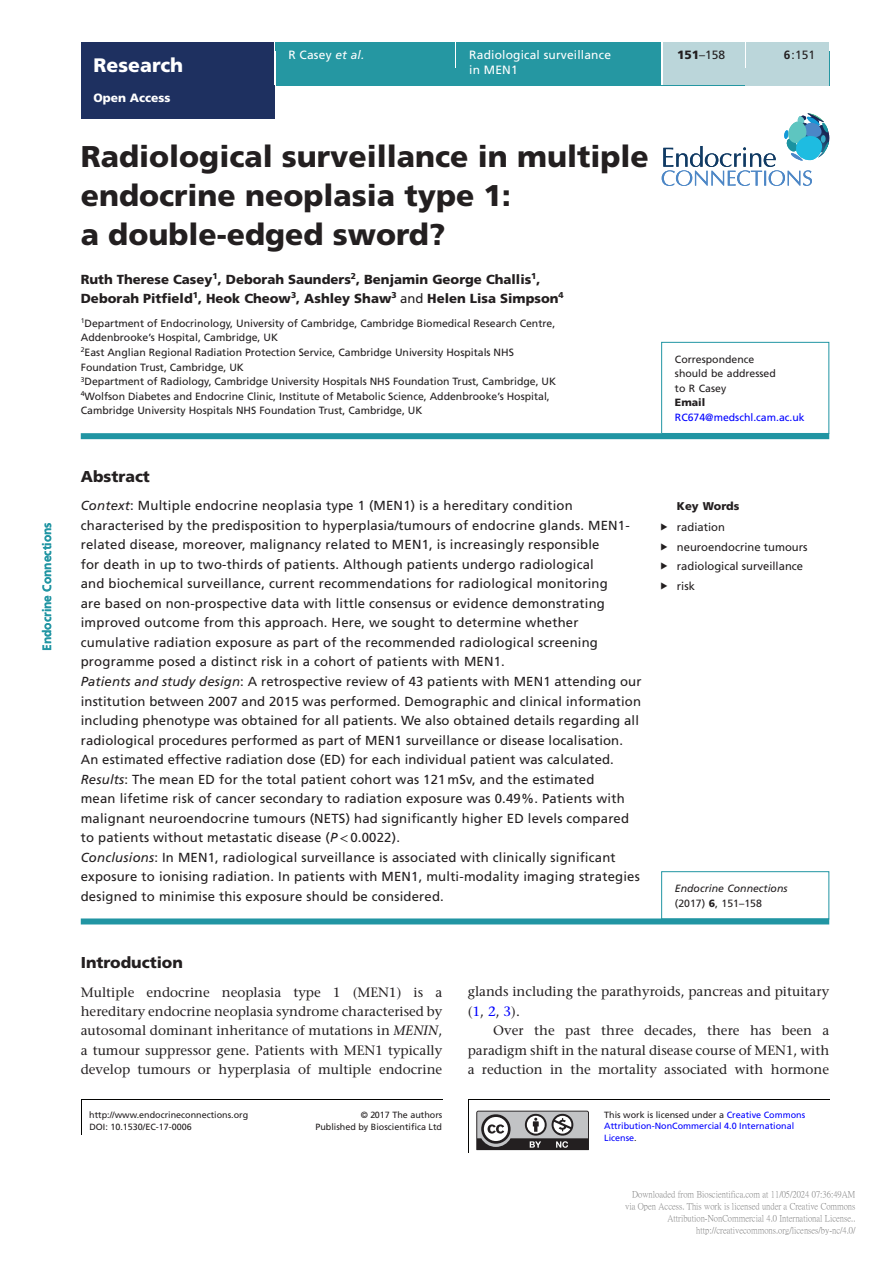
<style>
.page{position:relative;width:893px;height:1263px;background:#fff}
.page>*{position:absolute;margin:0;border:0;box-sizing:border-box;transform-origin:0 0}
.t1{font:900 30px/39px "Frutiger LT Std";color:#231f20}
.t2{font:900 19.5px "Frutiger LT Std";color:#fff}
.t3{font:900 15.75px "Frutiger LT Std";color:#231f20}
.t4{font:500 13.5px/19.5px "Stone Serif Std";color:#231f20;text-align:justify}
.t5{font:13.2px/19.5px "Frutiger LT Std";letter-spacing:.015em;color:#231f20}
.t6{font:900 13.2px/19.5px "Frutiger LT Std";color:#231f20}
.t7{font:12px "Frutiger LT Std";letter-spacing:.015em;color:#fff}
.t8{font:12px "Frutiger LT Std";letter-spacing:-.005em;color:#fff}
.t9{font:12px "Frutiger LT Std";color:#231f20}
.t10{font:700 12px "Frutiger LT Std";color:#2195a3}
.t11{font:900 12px "Frutiger LT Std";color:#fff}
.t12{font:11.25px/19.5px "Frutiger LT Std";color:#231f20}
.t13{font:900 11.25px "Frutiger LT Std";color:#231f20}
.t14{font:10.5px/14.7px "Frutiger LT Std";color:#231f20}
.t15{font:italic 10.5px/14.7px "Frutiger LT Std";color:#231f20}
.t16{font:10.5px "Frutiger LT Std";color:#00f}
.t17{font:900 10.5px "Frutiger LT Std";color:#231f20}
.t18{font:9px/12px "P Ming Li U";color:rgb(0 0 0/.5);text-align:right}
.t19{font:9px/11.9px "Frutiger LT Std";color:#231f20;text-align:right}
.t20{font:9px/11.2px "Frutiger LT Std";color:#00f}
.s1{font-style:italic}
.s2{font-weight:700}
.s3{font-weight:900}
.s4{font-weight:400}
.s5{font-family:"STIX General"}
.s6{font-style:normal}
.s7{font-weight:900;font-style:normal}
.s8{color:#00f}
.s9{color:#231f20}
</style>
<div class="page">
<svg style="left:476px;top:1111px;width:113px;height:39px;background:#8a898a"></svg>
<hr style="left:81px;top:1099px;width:1px;height:36px;background:#040503">
<hr style="left:468px;top:1099px;width:1px;height:54px;background:#040503">
<hr style="left:81px;top:1099px;width:361px;height:1px;background:#040503">
<hr style="left:468px;top:1099px;width:361px;height:1px;background:#040503">
<div style="left:81px;top:433px;width:748px;height:6px;background:#2195a3"></div>
<div style="left:81px;top:918px;width:748px;height:6px;background:#2195a3"></div>
<div style="left:661px;top:342px;width:168px;height:92px;border:1px solid #2195a3"></div>
<div style="left:661px;top:871px;width:168px;height:48px;border:1px solid #2195a3"></div>
<div style="left:81px;top:43px;width:193px;height:76px;background:#1e3060"></div>
<div style="left:276px;top:51px;width:553px;height:34px;background:#2597a2"></div>
<div style="left:276px;top:43px;width:179px;height:8px;background:#2597a2"></div>
<svg style="left:455px;top:51px;width:1px;height:17px"></svg>
<div style="left:456px;top:43px;width:205px;height:42px;background:#2597a2"></div>
<hr style="left:661px;top:43px;width:2px;height:42px;background:#fff">
<div style="left:663px;top:43px;width:82px;height:42px;background:#bbd6da"></div>
<div style="left:745px;top:68px;width:84px;height:17px;background:#bbd6da"></div>
<hr style="left:745px;top:43px;width:2px;height:25px;background:#fff">
<div style="left:747px;top:43px;width:82px;height:25px;background:#bbd6da"></div>
<svg style="left:662px;top:113px;width:167px;height:73px"></svg>
<p class="t10" style="left:40px;top:651px;width:130px;rotate:-90deg">Endocrine Connections</p>
<h2 class="t2" style="left:94px;top:54px;width:91px">Research</h2>
<p class="t11" style="left:94px;top:91px;width:79px">Open Access</p>
<p class="t7" style="left:289px;top:48px;width:77px">R Casey <span class="s1">et al.</span></p>
<p class="t8" style="left:504px;top:48px;width:145px">ogical surveillance in MEN1</p>
<p class="t9" style="left:708px;top:48px;width:18px"><span class="s2">6</span>:3</p>
<p class="t9" style="left:762px;top:48px;width:50px"><span class="s3">151</span>–158</p>
<p class="t7" style="left:469px;top:48px;width:143px">Radiological surveillance</p>
<p class="t9" style="left:677px;top:48px;width:50px"><span class="s3">151</span>–158</p>
<p class="t7" style="left:469px;top:63px;width:50px">in MEN1</p>
<p class="t9" style="left:784px;top:48px;width:33px"><span class="s2">6</span>:151</p>
<h1 class="t1" style="left:81px;top:136px;width:569px">Radiological surveillance in multiple endocrine neoplasia type 1:<br>a double-edged sword?</h1>
<p class="t6" style="left:81px;top:269px;width:485px">Ruth Therese Casey<sup>1</sup>, Deborah Saunders<sup>2</sup>, Benjamin George Challis<sup>1</sup>,<br>Deborah Pitfield<sup>1</sup>, Heok Cheow<sup>3</sup>, Ashley Shaw<sup>3</sup> <span class="s4">and</span> Helen Lisa Simpson<sup>4</sup></p>
<p class="t14" style="left:81px;top:316px;width:477px"><sup>1</sup>Department of Endocrinology, University of Cambridge, Cambridge Biomedical Research Centre, Addenbrooke’s Hospital, Cambridge, UK<br><sup>2</sup>East Anglian Regional Radiation Protection Service, Cambridge University Hospitals NHS Foundation Trust, Cambridge, UK<br><sup>3</sup>Department of Radiology, Cambridge University Hospitals NHS Foundation Trust, Cambridge, UK <sup>4</sup>Wolfson Diabetes and Endocrine Clinic, Institute of Metabolic Science, Addenbrooke’s Hospital, Cambridge University Hospitals NHS Foundation Trust, Cambridge, UK</p>
<p class="t3" style="left:81px;top:467px;width:71px">Abstract</p>
<p class="t5" style="left:81px;top:496px;width:562px"><span class="s1">Context</span>: Multiple endocrine neoplasia type 1 (MEN1) is a hereditary condition characterised by the predisposition to hyperplasia/tumours of endocrine glands. MEN1- related disease, moreover, malignancy related to MEN1, is increasingly responsible<br>for death in up to two-thirds of patients. Although patients undergo radiological<br>and biochemical surveillance, current recommendations for radiological monitoring<br>are based on non-prospective data with little consensus or evidence demonstrating improved outcome from this approach. Here, we sought to determine whether cumulative radiation exposure as part of the recommended radiological screening programme posed a distinct risk in a cohort of patients with MEN1.<br><span class="s1">Patients and study design</span>: A retrospective review of 43 patients with MEN1 attending our institution between 2007 and 2015 was performed. Demographic and clinical information including phenotype was obtained for all patients. We also obtained details regarding all radiological procedures performed as part of MEN1 surveillance or disease localisation.<br>An estimated effective radiation dose (ED) for each individual patient was calculated.<br><span class="s1">Results</span>: The mean ED for the total patient cohort was 121 mSv, and the estimated<br>mean lifetime risk of cancer secondary to radiation exposure was 0.49%. Patients with malignant neuroendocrine tumours (NETS) had significantly higher ED levels compared to patients without metastatic disease (<span class="s1">P</span><span class="s5">&lt;</span>0.0022).<br><span class="s1">Conclusions</span>: In MEN1, radiological surveillance is associated with clinically significant exposure to ionising radiation. In patients with MEN1, multi-modality imaging strategies designed to minimise this exposure should be considered.</p>
<p class="t14" style="left:675px;top:352px;width:102px">Correspondence should be addressed to R Casey</p>
<p class="t17" style="left:675px;top:396px;width:32px">Email</p>
<p class="t16" style="left:675px;top:411px;width:131px">RC674@medschl.cam.ac.uk</p>
<p class="t13" style="left:677px;top:500px;width:64px">Key Words</p>
<p class="t12" style="left:677px;top:518px;width:132px">radiation neuroendocrine tumours radiological surveillance risk</p>
<p class="t15" style="left:675px;top:881px;width:114px">Endocrine Connections <span class="s6">(2017)</span> <span class="s7">6</span><span class="s6">, 151–158</span></p>
<p class="t3" style="left:81px;top:953px;width:104px">Introduction</p>
<p class="t4" style="left:81px;top:982px;width:363px">Multiple endocrine neoplasia type 1 (MEN1) is a hereditary endocrine neoplasia syndrome characterised by autosomal dominant inheritance of mutations in <span class="s1">MENIN</span>, a tumour suppressor gene. Patients with MEN1 typically develop tumours or hyperplasia of multiple endocrine</p>
<p class="t4" style="left:468px;top:982px;width:363px">glands including the parathyroids, pancreas and pituitary (<span class="s8">1</span>, <span class="s8">2</span>, <span class="s8">3</span>).</p>
<p class="t4" style="left:468px;top:1021px;width:363px;text-indent:26px">Over the past three decades, there has been a paradigm shift in the natural disease course of MEN1, with a reduction in the mortality associated with hormone</p>
<p class="t19" style="left:89px;top:1109px;width:161px">http://www.endocrineconnections.org</p>
<p class="t19" style="left:315px;top:1109px;width:128px">© 2017 The authors<br>Published by Bioscientifica Ltd</p>
<p class="t19" style="left:89px;top:1121px;width:104px">DOI: 10.1530/EC-17-0006</p>
<p class="t20" style="left:604px;top:1109px;width:203px"><span class="s9">This work is licensed under a</span> Creative Commons<br>Attribution-NonCommercial 4.0 International<br>License<span class="s9">.</span></p>
<p class="t18" style="left:625px;top:1188px;width:232px">Downloaded from Bioscientifica.com at 11/05/2024 07:36:49AM via Open Access. This work is licensed under a Creative Commons Attribution-NonCommercial 4.0 International License.. http://creativecommons.org/licenses/by-nc/4.0/</p>
</div>
